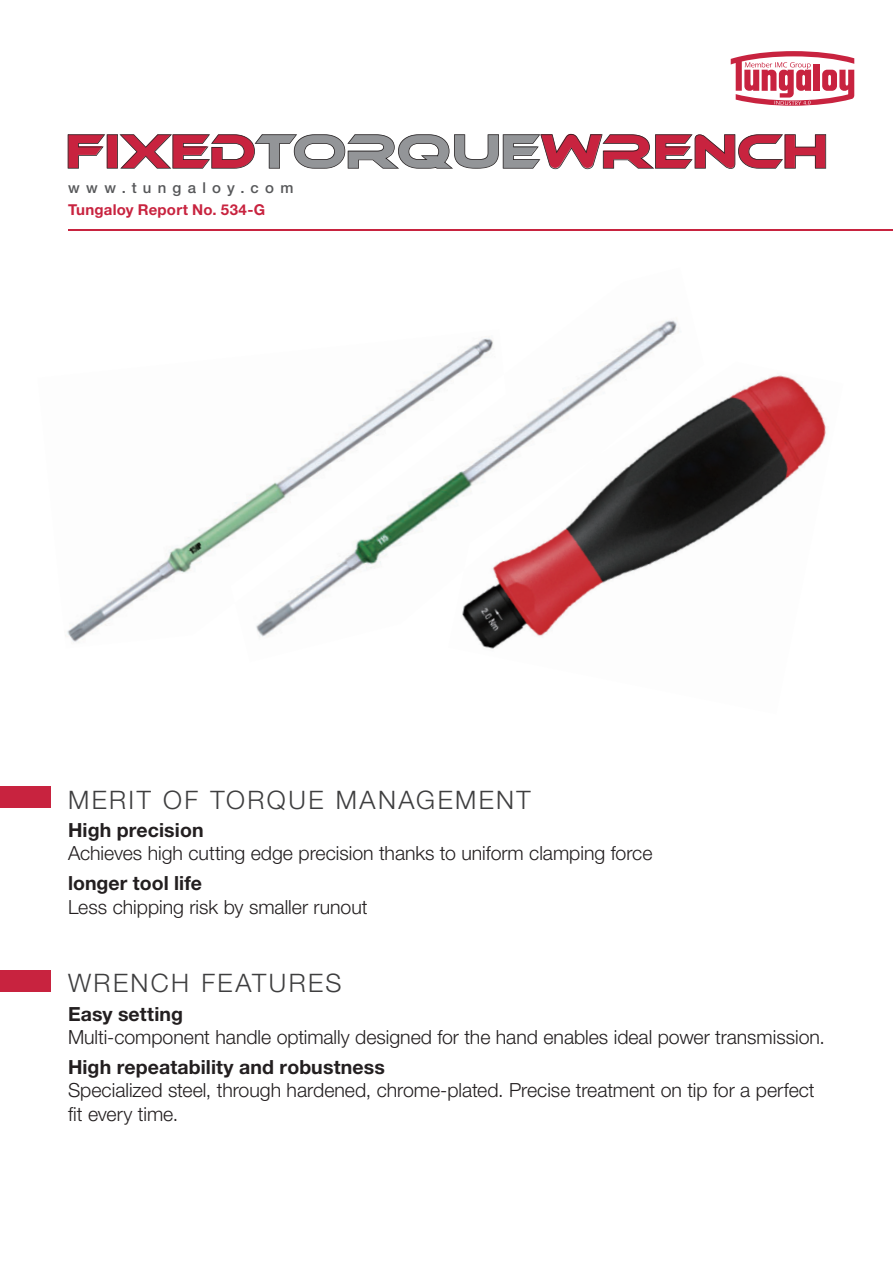
<style>
.page{position:relative;width:893px;height:1263px;background:#fff}
.page>*{position:absolute;margin:0;border:0;box-sizing:border-box;transform-origin:0 0}
.t1{font:46.5px "Ethnocentric";color:#c8233f}
.t2{font:300 25.5px "Helvetica Neue LTW1 G";letter-spacing:.1em;color:#3e3e3f}
.t3{font:300 19.5px/23.4px "Helvetica Neue LTW1 G";color:#231f20}
.t4{font:700 19.5px "Helvetica Neue LTW1 G";letter-spacing:.005em;color:#231f20}
.t5{font:700 15px "Helvetica Neue LTW1 G";letter-spacing:.015em;color:#c8233f}
.t6{font:500 15px "Helvetica Neue LTW1 G";letter-spacing:.415em;color:#57585a}
.s1{color:#939598}
</style>
<div class="page">
<svg style="left:731px;top:51px;width:123px;height:55px"></svg>
<svg style="left:68px;top:134px;width:758px;height:35px"></svg>
<img style="left:704px;top:375px;width:122px;height:162px">
<img style="left:65px;top:513px;width:166px;height:129px">
<img style="left:256px;top:320px;width:448px;height:329px">
<img style="left:506px;top:456px;width:91px;height:114px">
<img style="left:231px;top:374px;width:275px;height:229px">
<hr style="left:68px;top:229px;width:825px;height:1px;background:#c8233f">
<div style="left:0;top:787px;width:51px;height:21px;background:#c8233f"></div>
<div style="left:0;top:970px;width:51px;height:22px;background:#c8233f"></div>
<h1 class="t1" style="left:68px;top:128px;width:762px">FIXED<span class="s1">TORQUE</span>WRENCH</h1>
<p class="t5" style="left:68px;top:204px;width:199px">Tungaloy Report No. 534-G</p>
<p class="t6" style="left:68px;top:182px;width:227px">www.tungaloy.com</p>
<h2 class="t2" style="left:68px;top:790px;width:464px">MERIT OF TORQUE MANAGEMENT</h2>
<p class="t4" style="left:68px;top:823px;width:137px">High precision</p>
<p class="t3" style="left:68px;top:844px;width:586px">Achieves high cutting edge precision thanks to uniform clamping force</p>
<p class="t4" style="left:68px;top:876px;width:136px">longer tool life</p>
<p class="t3" style="left:68px;top:897px;width:301px">Less chipping risk by smaller runout</p>
<h2 class="t2" style="left:68px;top:974px;width:275px">WRENCH FEATURES</h2>
<p class="t4" style="left:68px;top:1007px;width:117px">Easy setting</p>
<p class="t3" style="left:68px;top:1028px;width:758px">Multi-component handle optimally designed for the hand enables ideal power transmission.</p>
<p class="t4" style="left:68px;top:1060px;width:318px">High repeatability and robustness</p>
<p class="t3" style="left:68px;top:1081px;width:748px">Specialized steel, through hardened, chrome-plated. Precise treatment on tip for a perfect fit every time.</p>
</div>
